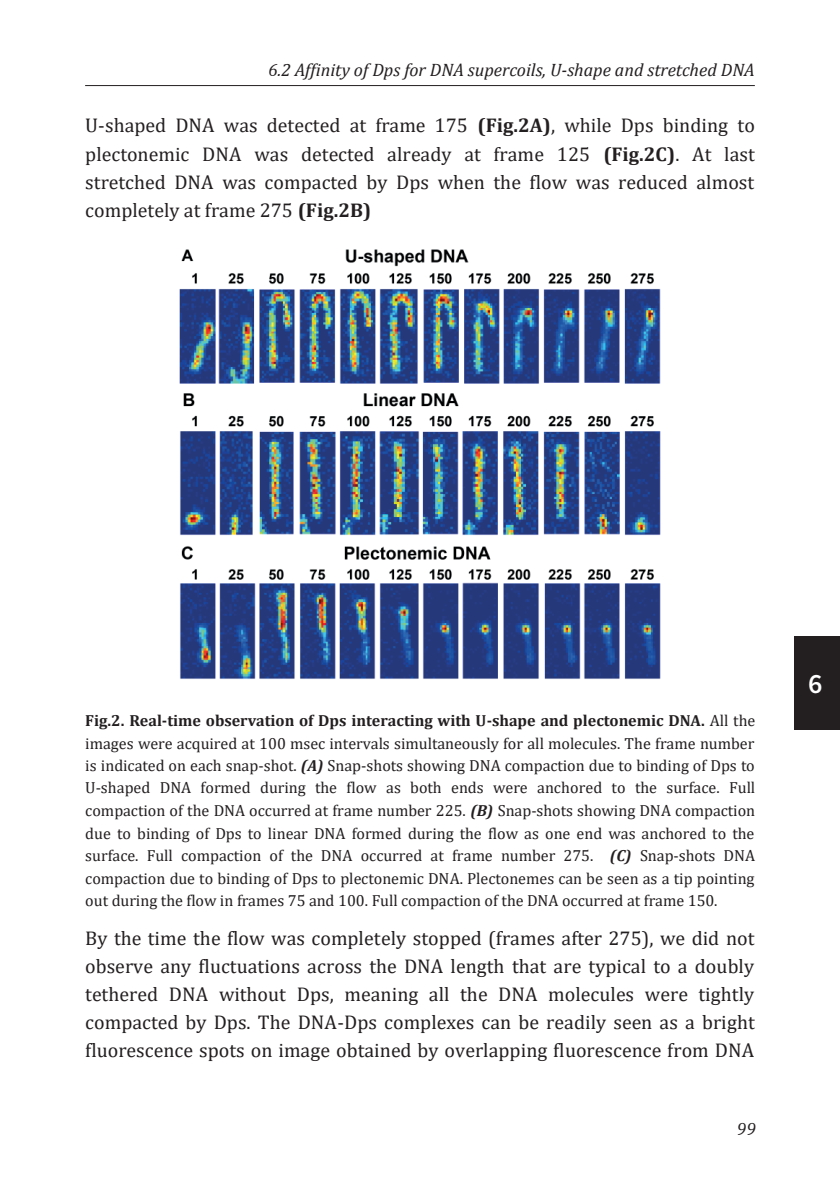
<style>
.page{position:relative;width:840px;height:1191px;background:#fff}
.page>*{position:absolute;margin:0;border:0;box-sizing:border-box;transform-origin:0 0}
.t1{font:600 28px "Source Sans Pro";color:#fff}
.t2{font:20px/28.2px "Cambria";color:#231f20;text-align:justify}
.t3{font:italic 18px "Cambria";color:#231f20}
.t4{font:16px/22.6px "Cambria";color:#231f20;text-align:justify}
.s1{font-weight:700}
.s2{font-weight:700;font-style:italic}
</style>
<div class="page">
<hr style="left:85px;top:85px;width:669px;height:1px;background:#231f20">
<div style="left:793px;top:636px;width:46px;height:93px;background:#231f20"></div>
<img style="left:179px;top:249px;width:482px;height:430px">
<p class="t3" style="left:268px;top:58px;width:488px">6.2 Affinity of Dps for DNA supercoils, U-shape and stretched DNA</p>
<p class="t2" style="left:85px;top:111px;width:670px">U-shaped DNA was detected at frame 175 <span class="s1">(Fig.2A)</span>, while Dps binding to plectonemic DNA was detected already at frame 125 <span class="s1">(Fig.2C)</span>. At last stretched DNA was compacted by Dps when the flow was reduced almost completely at frame 275 <span class="s1">(Fig.2B)</span></p>
<p class="t4" style="left:85px;top:709px;width:671px"><span class="s1">Fig.2. Real-time observation of Dps interacting with U-shape and plectonemic DNA.</span> All the images were acquired at 100 msec intervals simultaneously for all molecules. The frame number is indicated on each snap-shot. <span class="s2">(A)</span> Snap-shots showing DNA compaction due to binding of Dps to U-shaped DNA formed during the flow as both ends were anchored to the surface. Full compaction of the DNA occurred at frame number 225. <span class="s2">(B)</span> Snap-shots showing DNA compaction due to binding of Dps to linear DNA formed during the flow as one end was anchored to the surface. Full compaction of the DNA occurred at frame number 275. <span class="s2">(C)</span> Snap-shots DNA compaction due to binding of Dps to plectonemic DNA. Plectonemes can be seen as a tip pointing out during the flow in frames 75 and 100. Full compaction of the DNA occurred at frame 150.</p>
<p class="t2" style="left:85px;top:923px;width:670px">By the time the flow was completely stopped (frames after 275), we did not observe any fluctuations across the DNA length that are typical to a doubly tethered DNA without Dps, meaning all the DNA molecules were tightly compacted by Dps. The DNA-Dps complexes can be readily seen as a bright fluorescence spots on image obtained by overlapping fluorescence from DNA</p>
<p class="t3" style="left:736px;top:1115px;width:21px">99</p>
<h1 class="t1" style="left:807px;top:666px;width:16px">6</h1>
</div>
